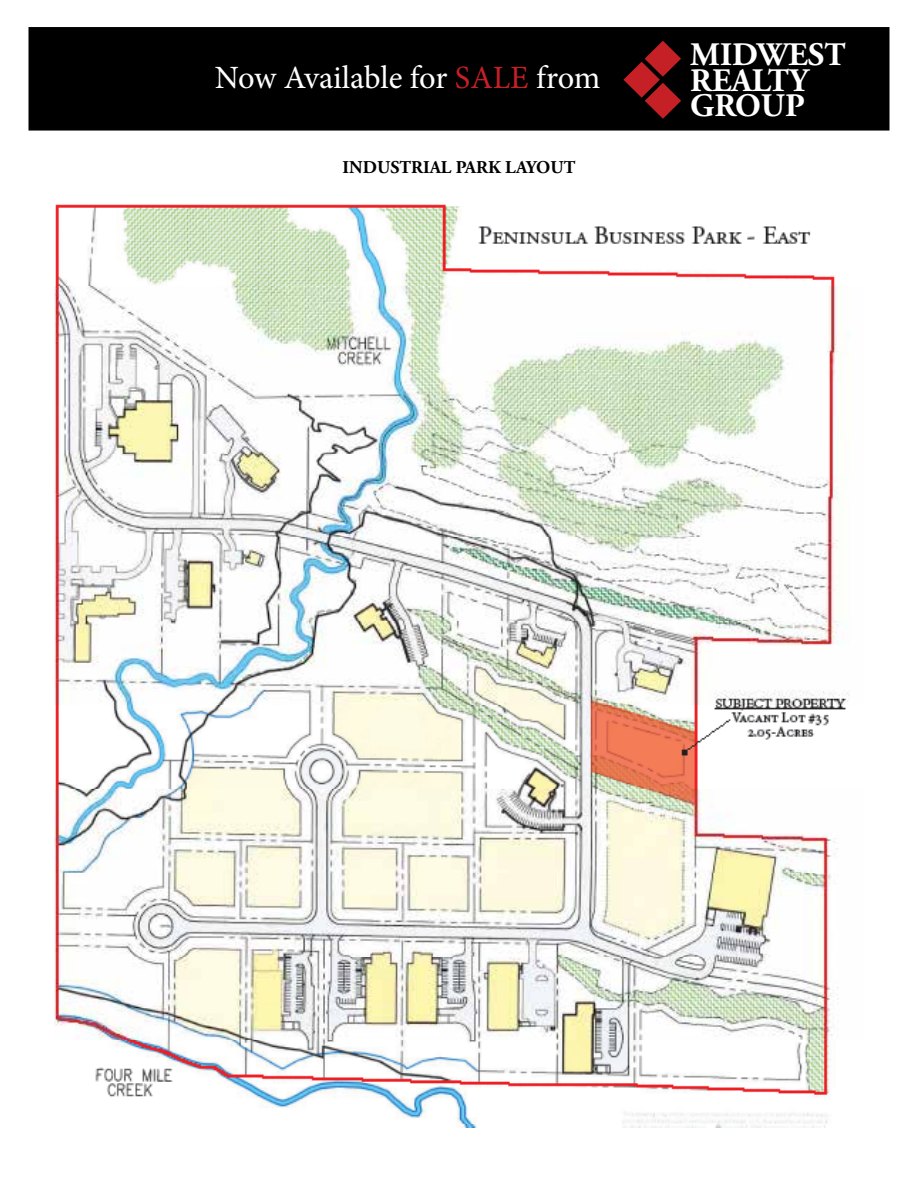
<style>
.page{position:relative;width:918px;height:1188px;background:#fff}
.page>*{position:absolute;margin:0;border:0;box-sizing:border-box;transform-origin:0 0}
.t1{font:700 32.85px/25.7px "Adobe Garamond Pro";color:#fff}
.t2{font:32.55px "Minion Pro";letter-spacing:-.005em;color:#fff}
.t3{font:700 18px "Adobe Garamond Pro";color:#000}
.s1{color:#c52026}
</style>
<div class="page">
<div style="left:28px;top:27px;width:862px;height:104px;background:#000;border:2px solid #000"></div>
<svg style="left:623px;top:41px;width:58px;height:78px"></svg>
<img style="left:54px;top:204px;width:796px;height:924px">
<p class="t2" style="left:215px;top:56px;width:387px">Now Available for <span class="s1">SALE</span> from</p>
<p class="t3" style="left:343px;top:157px;width:234px">INDUSTRIAL PARK LAYOUT</p>
<p class="t1" style="left:690px;top:42px;width:157px">MIDWEST<br>REALTY<br>GROUP</p>
</div>
